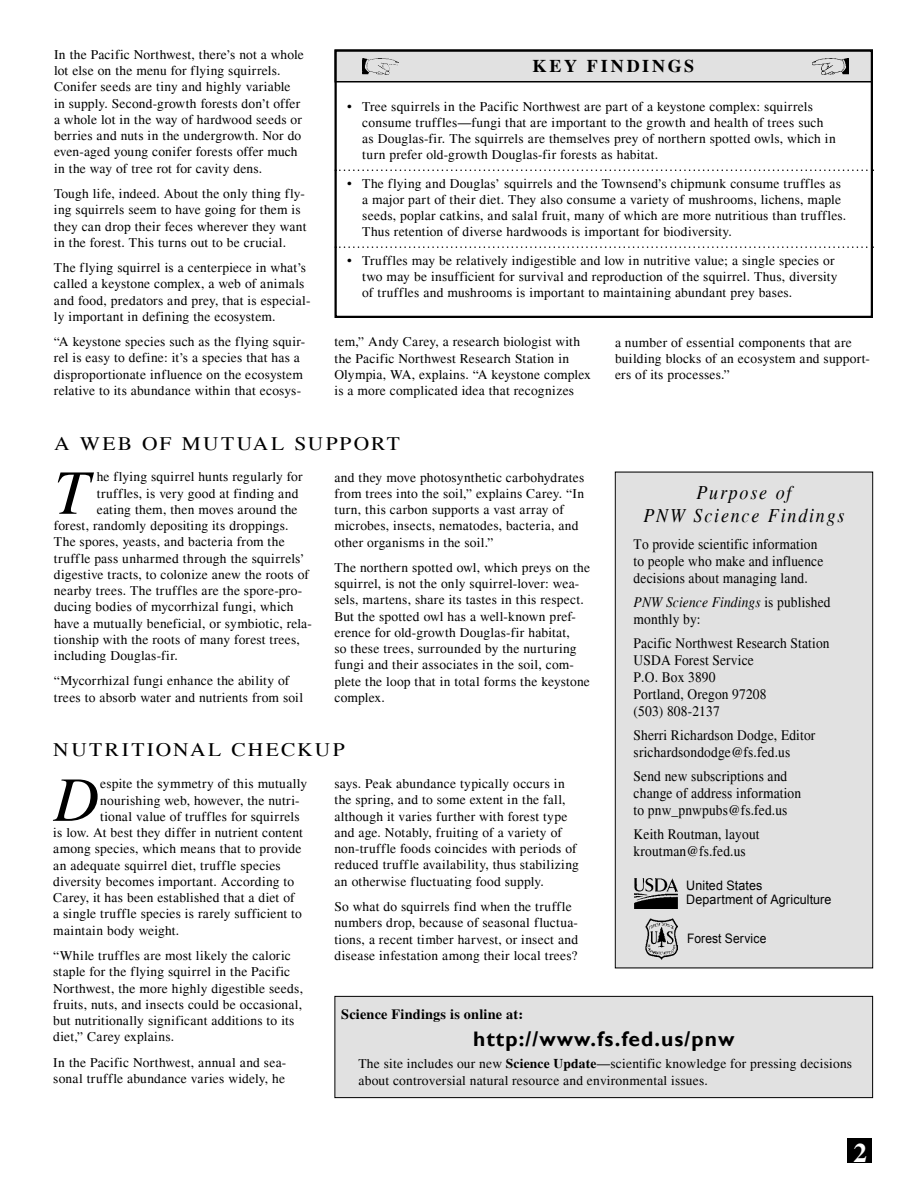
<style>
.page{position:relative;width:918px;height:1188px;background:#fff}
.page>*{position:absolute;margin:0;border:0;box-sizing:border-box;transform-origin:0 0}
.t1{font:italic 63.3px "Times";color:#000}
.t2{font:700 27px "Times";color:#fff}
.t3{font:700 21px "Gill Sans";letter-spacing:.05em;color:#000}
.t4{font:italic 19.65px/23px "Times";letter-spacing:.1em;color:#000;text-align:center;scale:.92 1}
.t5{font:19.5px "Times";letter-spacing:.11em;color:#000;scale:1.1 1}
.t6{font:700 18px "Times";letter-spacing:.16em;color:#000}
.t7{font:14.7px/17.2px "Times";letter-spacing:.01em;color:#000;scale:.92 1}
.t8{font:700 14.25px "Times";letter-spacing:.015em;color:#000}
.t9{font:13.5px/16.2px "Times";letter-spacing:.015em;color:#000}
.t10{font:13.05px/14.1px "Arial";letter-spacing:.01em;color:#000;scale:.95 1}
.t11{font:13.05px "Arial";letter-spacing:.01em;color:#000;scale:.92 1}
.s1{font-style:italic}
.s2{font-weight:700}
</style>
<div class="page">
<div style="left:615px;top:472px;width:258px;height:496px;background:#e1e1e1"></div>
<div style="left:615px;top:472px;width:258px;height:496px;border:1px solid #000"></div>
<img style="left:646px;top:919px;width:31px;height:40px">
<div style="left:335px;top:50px;width:537px;height:32px;background:#e1e1e1"></div>
<img style="left:362px;top:58px;width:36px;height:16px">
<img style="left:812px;top:58px;width:36px;height:16px">
<div style="left:334px;top:49px;width:539px;height:33px;border:2px solid #000"></div>
<div style="left:334px;top:49px;width:539px;height:269px;border:2px solid #000"></div>
<svg style="left:335px;top:246px;width:538px;height:2px"></svg>
<svg style="left:335px;top:170px;width:538px;height:1px"></svg>
<div style="left:848px;top:1138px;width:24px;height:24px;background:#000"></div>
<div style="left:335px;top:996px;width:538px;height:102px;background:#e1e1e1"></div>
<div style="left:334px;top:996px;width:539px;height:102px;border:1px solid #000"></div>
<img style="left:634px;top:878px;width:44px;height:30px">
<p class="t9" style="left:54px;top:46px;width:251px">In the Pacific Northwest, there’s not a whole lot else on the menu for flying squirrels.<br>Conifer seeds are tiny and highly variable in supply. Second-growth forests don’t offer a whole lot in the way of hardwood seeds or berries and nuts in the undergrowth. Nor do even-aged young conifer forests offer much in the way of tree rot for cavity dens.</p>
<p class="t9" style="left:54px;top:186px;width:254px">Tough life, indeed. About the only thing fly&shy;ing squirrels seem to have going for them is they can drop their feces wherever they want in the forest. This turns out to be crucial.</p>
<p class="t9" style="left:54px;top:260px;width:258px">The flying squirrel is a centerpiece in what’s called a keystone complex, a web of animals and food, predators and prey, that is especial&shy;ly important in defining the ecosystem.</p>
<p class="t9" style="left:54px;top:334px;width:253px">“A keystone species such as the flying squir&shy;rel is easy to define: it’s a species that has a disproportionate influence on the ecosystem relative to its abundance within that ecosys-</p>
<h3 class="t5" style="left:54px;top:433px;width:316px">A WEB OF MUTUAL SUPPORT</h3>
<h3 class="t6" style="left:532px;top:56px;width:163px">KEY FINDINGS</h3>
<p class="t9" style="left:362px;top:98px;width:475px;text-indent:-15px">• Tree squirrels in the Pacific Northwest are part of a keystone complex: squirrels consume truffles—fungi that are important to the growth and health of trees such as Douglas-fir. The squirrels are themselves prey of northern spotted owls, which in turn prefer old-growth Douglas-fir forests as habitat.</p>
<p class="t9" style="left:362px;top:175px;width:486px;text-indent:-15px">• The flying and Douglas’ squirrels and the Townsend’s chipmunk consume truffles as a major part of their diet. They also consume a variety of mushrooms, lichens, maple seeds, poplar catkins, and salal fruit, many of which are more nutritious than truffles.<br>Thus retention of diverse hardwoods is important for biodiversity.</p>
<p class="t9" style="left:362px;top:252px;width:477px;text-indent:-15px">• Truffles may be relatively indigestible and low in nutritive value; a single species or two may be insufficient for survival and reproduction of the squirrel. Thus, diversity of truffles and mushrooms is important to maintaining abundant prey bases.</p>
<p class="t9" style="left:334px;top:334px;width:258px">tem,” Andy Carey, a research biologist with the Pacific Northwest Research Station in Olympia, WA, explains. “A keystone complex is a more complicated idea that recognizes</p>
<p class="t9" style="left:615px;top:334px;width:256px">a number of essential components that are building blocks of an ecosystem and support&shy;ers of its processes.”</p>
<h1 class="t1" style="left:54px;top:458px;width:37px">T</h1>
<p class="t9" style="left:97px;top:469px;width:207px">he flying squirrel hunts regularly for</p>
<p class="t9" style="left:334px;top:469px;width:251px">and they move photosynthetic carbohydrates from trees into the soil,” explains Carey. “In turn, this carbon supports a vast array of microbes, insects, nematodes, bacteria, and other organisms in the soil.”</p>
<p class="t9" style="left:334px;top:559px;width:257px">The northern spotted owl, which preys on the squirrel, is not the only squirrel-lover: wea&shy;sels, martens, share its tastes in this respect.<br>But the spotted owl has a well-known pref&shy;erence for old-growth Douglas-fir habitat,<br>so these trees, surrounded by the nurturing fungi and their associates in the soil, com&shy;plete the loop that in total forms the keystone complex.</p>
<h3 class="t4" style="left:643px;top:481px;width:220px">Purpose of<br>PNW Science Findings</h3>
<p class="t7" style="left:634px;top:535px;width:208px">To provide scientific information to people who make and influence decisions about managing land.</p>
<p class="t7" style="left:634px;top:593px;width:216px"><span class="s1">PNW Science Findings</span> is published monthly by:</p>
<p class="t7" style="left:634px;top:634px;width:215px">Pacific Northwest Research Station<br>USDA Forest Service<br>P.O. Box 3890<br>Portland, Oregon 97208<br>(503) 808-2137</p>
<p class="t7" style="left:634px;top:727px;width:199px">Sherri Richardson Dodge, Editor srichardsondodge@fs.fed.us</p>
<p class="t7" style="left:634px;top:768px;width:184px">Send new subscriptions and change of address information to pnw_pnwpubs@fs.fed.us</p>
<p class="t7" style="left:634px;top:826px;width:139px">Keith Routman, layout kroutman@fs.fed.us</p>
<p class="t9" style="left:97px;top:485px;width:203px">truffles, is very good at finding and</p>
<p class="t9" style="left:97px;top:501px;width:202px">eating them, then moves around the</p>
<p class="t9" style="left:54px;top:518px;width:236px">forest, randomly depositing its droppings.</p>
<p class="t9" style="left:54px;top:534px;width:232px">The spores, yeasts, and bacteria from the</p>
<p class="t9" style="left:54px;top:550px;width:252px">truffle pass unharmed through the squirrels’</p>
<p class="t9" style="left:54px;top:566px;width:257px">digestive tracts, to colonize anew the roots of</p>
<p class="t9" style="left:54px;top:583px;width:250px">nearby trees. The truffles are the spore-pro-</p>
<p class="t9" style="left:54px;top:599px;width:241px">ducing bodies of mycorrhizal fungi, which</p>
<p class="t9" style="left:54px;top:615px;width:259px">have a mutually beneficial, or symbiotic, rela-</p>
<p class="t9" style="left:54px;top:631px;width:247px">tionship with the roots of many forest trees,</p>
<p class="t9" style="left:54px;top:648px;width:125px">including Douglas-fir.</p>
<p class="t9" style="left:54px;top:673px;width:251px">“Mycorrhizal fungi enhance the ability of trees to absorb water and nutrients from soil</p>
<h3 class="t5" style="left:53px;top:739px;width:267px">NUTRITIONAL CHECKUP</h3>
<p class="t9" style="left:334px;top:776px;width:246px">says. Peak abundance typically occurs in the spring, and to some extent in the fall, although it varies further with forest type and age. Notably, fruiting of a variety of non-truffle foods coincides with periods of reduced truffle availability, thus stabilizing an otherwise fluctuating food supply.</p>
<p class="t9" style="left:334px;top:899px;width:245px">So what do squirrels find when the truffle numbers drop, because of seasonal fluctua&shy;tions, a recent timber harvest, or insect and disease infestation among their local trees?</p>
<h1 class="t1" style="left:53px;top:765px;width:47px">D</h1>
<p class="t9" style="left:100px;top:776px;width:209px">espite the symmetry of this mutually</p>
<p class="t9" style="left:100px;top:792px;width:201px">nourishing web, however, the nutri-</p>
<p class="t9" style="left:100px;top:808px;width:201px">tional value of truffles for squirrels</p>
<p class="t9" style="left:53px;top:825px;width:251px">is low. At best they differ in nutrient content</p>
<p class="t9" style="left:53px;top:841px;width:250px">among species, which means that to provide</p>
<p class="t9" style="left:53px;top:857px;width:229px">an adequate squirrel diet, truffle species</p>
<p class="t9" style="left:53px;top:873px;width:243px">diversity becomes important. According to</p>
<p class="t9" style="left:53px;top:890px;width:243px">Carey, it has been established that a diet of</p>
<p class="t9" style="left:53px;top:906px;width:250px">a single truffle species is rarely sufficient to</p>
<p class="t9" style="left:53px;top:922px;width:128px">maintain body weight.</p>
<p class="t9" style="left:53px;top:948px;width:251px">“While truffles are most likely the caloric staple for the flying squirrel in the Pacific Northwest, the more highly digestible seeds, fruits, nuts, and insects could be occasional, but nutritionally significant additions to its diet,” Carey explains.</p>
<p class="t9" style="left:53px;top:1054px;width:235px">In the Pacific Northwest, annual and sea&shy;sonal truffle abundance varies widely, he</p>
<p class="t10" style="left:686px;top:878px;width:154px">United States<br>Department of Agriculture</p>
<p class="t11" style="left:687px;top:930px;width:88px">Forest Service</p>
<p class="t8" style="left:341px;top:1006px;width:183px">Science Findings is online at:</p>
<h3 class="t3" style="left:473px;top:1026px;width:263px">http://www.fs.fed.us/pnw</h3>
<p class="t9" style="left:359px;top:1056px;width:495px">The site includes our new <span class="s2">Science Update</span>—scientific knowledge for pressing decisions about controversial natural resource and environmental issues.</p>
<h2 class="t2" style="left:853px;top:1137px;width:15px">2</h2>
</div>
